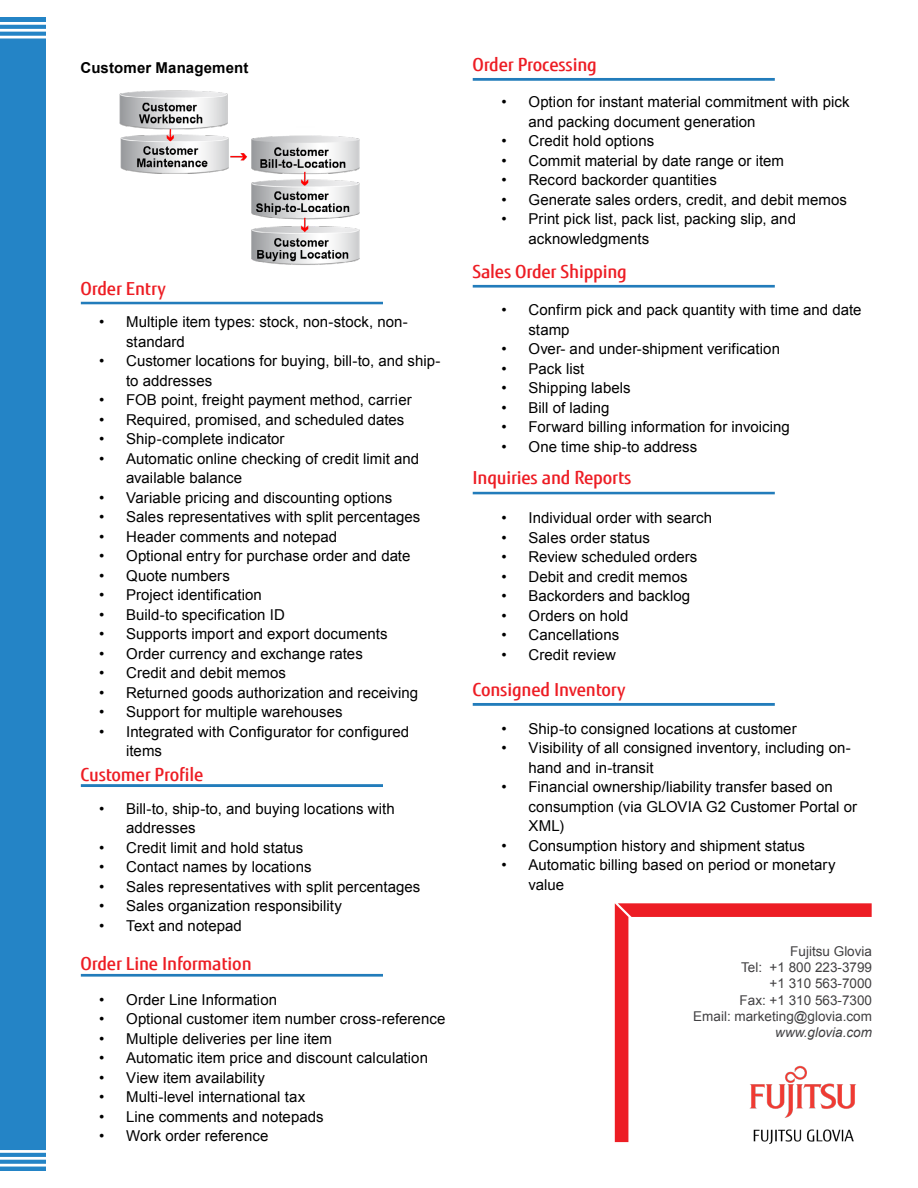
<style>
.page{position:relative;width:918px;height:1188px;background:#fff}
.page>*{position:absolute;margin:0;border:0;box-sizing:border-box;transform-origin:0 0}
.t1{font:500 18px "Fujitsu Sans";letter-spacing:-.01em;color:#ed1d24}
.t2{font:15px/19.5px "Arial";letter-spacing:.005em;color:#000}
.t3{font:700 15px "Arial";letter-spacing:.01em;color:#000}
.t4{font:13.5px/16.2px "Arial";color:#414042;text-align:right}
.t5{font:italic 13.5px "Arial";color:#414042}
</style>
<div class="page">
<div style="left:0;top:17px;width:46px;height:1154px;background:#2484c6"></div>
<hr style="left:0;top:22px;width:47px;height:3px;background:#fff">
<hr style="left:0;top:29px;width:47px;height:3px;background:#fff">
<hr style="left:0;top:36px;width:47px;height:2px;background:#fff">
<hr style="left:0;top:1150px;width:56px;height:3px;background:#fff">
<hr style="left:0;top:1157px;width:56px;height:3px;background:#fff">
<hr style="left:0;top:1164px;width:56px;height:3px;background:#fff">
<div style="left:67px;top:963px;width:330px;height:15px;background:#000;opacity:.06"></div>
<div style="left:67px;top:774px;width:330px;height:15px;background:#000;opacity:.06"></div>
<div style="left:67px;top:291px;width:330px;height:15px;background:#000;opacity:.06"></div>
<div style="left:459px;top:67px;width:330px;height:15px;background:#000;opacity:.06"></div>
<div style="left:459px;top:274px;width:330px;height:15px;background:#000;opacity:.06"></div>
<div style="left:459px;top:481px;width:330px;height:15px;background:#000;opacity:.06"></div>
<div style="left:459px;top:692px;width:330px;height:15px;background:#000;opacity:.06"></div>
<img style="left:119px;top:90px;width:241px;height:175px">
<svg style="left:615px;top:903px;width:257px;height:239px"></svg>
<img style="left:734px;top:1065px;width:138px;height:79px">
<p class="t3" style="left:81px;top:58px;width:169px">Customer Management</p>
<p class="t1" style="left:81px;top:277px;width:87px">Order Entry</p>
<p class="t2" style="left:126px;top:312px;width:283px;text-indent:-27px">• Multiple item types: stock, non-stock, non&shy;standard</p>
<p class="t2" style="left:126px;top:351px;width:316px;text-indent:-27px">• Customer locations for buying, bill-to, and ship&shy;to addresses</p>
<p class="t2" style="left:99px;top:390px;width:314px">• FOB point, freight payment method, carrier</p>
<p class="t2" style="left:99px;top:410px;width:307px">• Required, promised, and scheduled dates</p>
<p class="t2" style="left:99px;top:429px;width:187px">• Ship-complete indicator</p>
<p class="t2" style="left:126px;top:449px;width:294px;text-indent:-27px">• Automatic online checking of credit limit and available balance</p>
<p class="t2" style="left:99px;top:488px;width:295px">• Variable pricing and discounting options</p>
<p class="t2" style="left:99px;top:507px;width:323px">• Sales representatives with split percentages</p>
<p class="t2" style="left:99px;top:527px;width:239px">• Header comments and notepad</p>
<p class="t2" style="left:99px;top:546px;width:313px">• Optional entry for purchase order and date</p>
<p class="t2" style="left:99px;top:566px;width:132px">• Quote numbers</p>
<p class="t2" style="left:99px;top:585px;width:164px">• Project identification</p>
<p class="t2" style="left:99px;top:605px;width:187px">• Build-to specification ID</p>
<p class="t2" style="left:99px;top:624px;width:290px">• Supports import and export documents</p>
<p class="t2" style="left:99px;top:644px;width:265px">• Order currency and exchange rates</p>
<p class="t2" style="left:99px;top:663px;width:188px">• Credit and debit memos</p>
<p class="t2" style="left:99px;top:683px;width:321px">• Returned goods authorization and receiving</p>
<p class="t2" style="left:99px;top:702px;width:245px">• Support for multiple warehouses</p>
<p class="t2" style="left:126px;top:722px;width:284px;text-indent:-27px">• Integrated with Configurator for configured items</p>
<p class="t1" style="left:81px;top:763px;width:124px">Customer Profile</p>
<p class="t2" style="left:126px;top:799px;width:270px;text-indent:-27px">• Bill-to, ship-to, and buying locations with addresses</p>
<p class="t2" style="left:99px;top:838px;width:206px">• Credit limit and hold status</p>
<p class="t2" style="left:99px;top:857px;width:214px">• Contact names by locations</p>
<p class="t2" style="left:99px;top:877px;width:323px">• Sales representatives with split percentages</p>
<p class="t2" style="left:99px;top:896px;width:244px">• Sales organization responsibility</p>
<p class="t2" style="left:99px;top:916px;width:144px">• Text and notepad</p>
<p class="t1" style="left:81px;top:953px;width:173px">Order Line Information</p>
<p class="t2" style="left:99px;top:990px;width:180px">• Order Line Information</p>
<p class="t2" style="left:99px;top:1009px;width:348px">• Optional customer item number cross-reference</p>
<p class="t2" style="left:99px;top:1029px;width:234px">• Multiple deliveries per line item</p>
<p class="t2" style="left:99px;top:1048px;width:330px">• Automatic item price and discount calculation</p>
<p class="t2" style="left:99px;top:1068px;width:167px">• View item availability</p>
<p class="t2" style="left:99px;top:1087px;width:208px">• Multi-level international tax</p>
<p class="t2" style="left:99px;top:1107px;width:226px">• Line comments and notepads</p>
<p class="t2" style="left:99px;top:1126px;width:171px">• Work order reference</p>
<p class="t1" style="left:472px;top:54px;width:126px">Order Processing</p>
<p class="t2" style="left:529px;top:92px;width:323px;text-indent:-27px">• Option for instant material commitment with pick and packing document generation</p>
<p class="t2" style="left:502px;top:131px;width:154px">• Credit hold options</p>
<p class="t2" style="left:502px;top:151px;width:284px">• Commit material by date range or item</p>
<p class="t2" style="left:502px;top:170px;width:217px">• Record backorder quantities</p>
<p class="t2" style="left:502px;top:190px;width:347px">• Generate sales orders, credit, and debit memos</p>
<p class="t2" style="left:529px;top:209px;width:269px;text-indent:-27px">• Print pick list, pack list, packing slip, and acknowledgments</p>
<p class="t1" style="left:472px;top:260px;width:156px">Sales Order Shipping</p>
<p class="t2" style="left:529px;top:300px;width:335px;text-indent:-27px">• Confirm pick and pack quantity with time and date stamp</p>
<p class="t2" style="left:502px;top:339px;width:280px">• Over- and under-shipment verification</p>
<p class="t2" style="left:502px;top:359px;width:84px">• Pack list</p>
<p class="t2" style="left:502px;top:378px;width:131px">• Shipping labels</p>
<p class="t2" style="left:502px;top:398px;width:109px">• Bill of lading</p>
<p class="t2" style="left:502px;top:417px;width:290px">• Forward billing information for invoicing</p>
<p class="t2" style="left:502px;top:437px;width:197px">• One time ship-to address</p>
<p class="t1" style="left:472px;top:466px;width:160px">Inquiries and Reports</p>
<p class="t2" style="left:502px;top:508px;width:212px">• Individual order with search</p>
<p class="t2" style="left:502px;top:528px;width:150px">• Sales order status</p>
<p class="t2" style="left:502px;top:547px;width:197px">• Review scheduled orders</p>
<p class="t2" style="left:502px;top:567px;width:188px">• Debit and credit memos</p>
<p class="t2" style="left:502px;top:586px;width:190px">• Backorders and backlog</p>
<p class="t2" style="left:502px;top:606px;width:129px">• Orders on hold</p>
<p class="t2" style="left:502px;top:625px;width:119px">• Cancellations</p>
<p class="t2" style="left:502px;top:645px;width:116px">• Credit review</p>
<p class="t1" style="left:472px;top:679px;width:155px">Consigned Inventory</p>
<p class="t2" style="left:502px;top:719px;width:297px">• Ship-to consigned locations at customer</p>
<p class="t2" style="left:529px;top:738px;width:324px;text-indent:-27px">• Visibility of all consigned inventory, including on&shy;hand and in-transit</p>
<p class="t2" style="left:529px;top:777px;width:330px;text-indent:-27px">• Financial ownership/liability transfer based on consumption (via GLOVIA G2 Customer Portal or<br>XML)</p>
<p class="t2" style="left:502px;top:836px;width:305px">• Consumption history and shipment status</p>
<p class="t2" style="left:529px;top:855px;width:309px;text-indent:-27px">• Automatic billing based on period or monetary value</p>
<p class="t4" style="left:693px;top:943px;width:180px">Fujitsu Glovia<br>Tel: +1 800 223-3799<br>+1 310 563-7000<br>Fax: +1 310 563-7300<br>Email: marketing@glovia.com</p>
<p class="t5" style="left:775px;top:1023px;width:98px">www.glovia.com</p>
</div>
